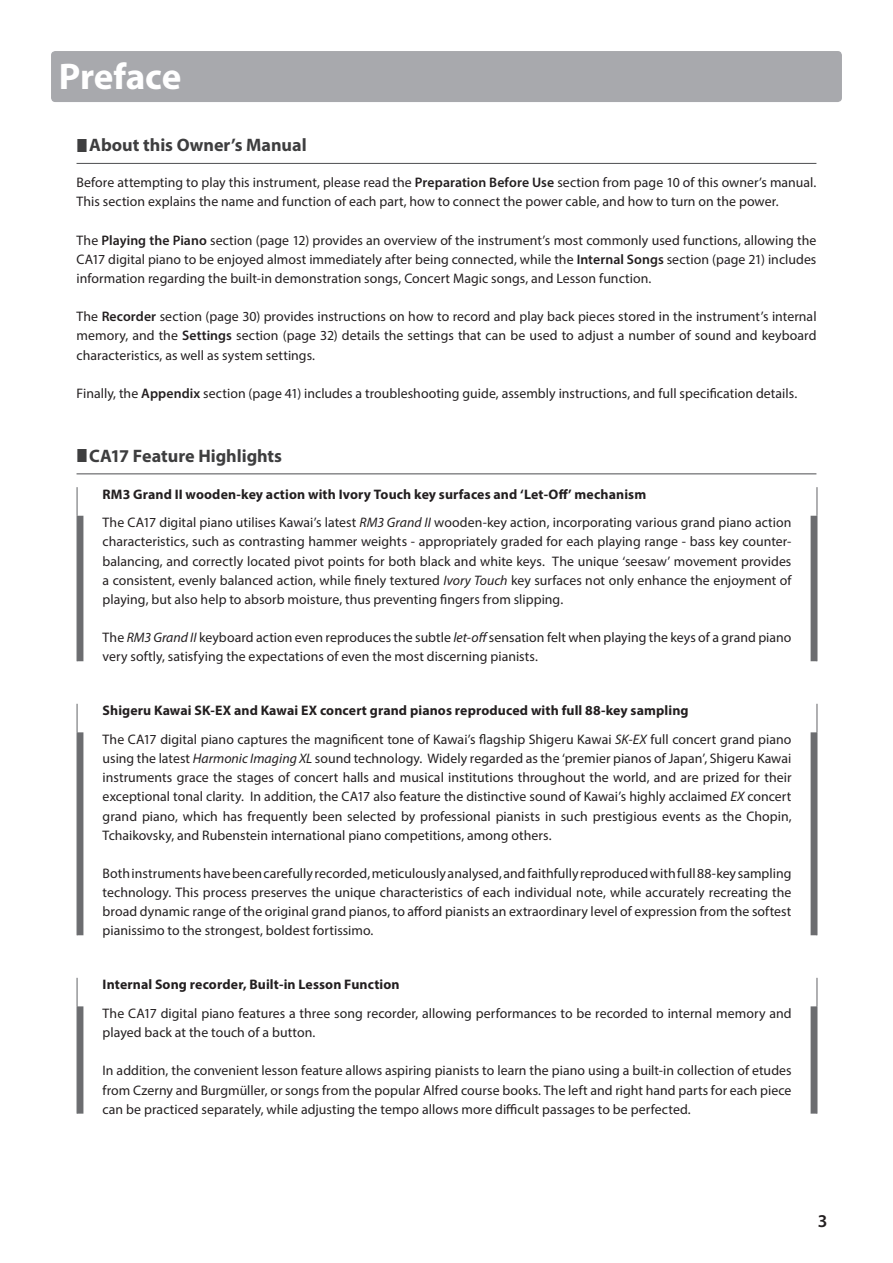
<style>
.page{position:relative;width:893px;height:1263px;background:#fff}
.page>*{position:absolute;margin:0;border:0;box-sizing:border-box;transform-origin:0 0}
.t1{font:700 37.2px "Myriad Pro";letter-spacing:-.01em;color:#fff}
.t2{font:700 18px "Myriad Pro";color:#3e3e3f}
.t3{font:600 18px "Myriad Pro";color:#231f20}
.t4{font:13.8px/19.2px "Myriad Pro";letter-spacing:.005em;color:#231f20;text-align:justify}
.t5{font:700 13.8px "Myriad Pro";letter-spacing:.01em;color:#231f20}
.s1{font-weight:600}
.s2{font-weight:700}
.s3{font-style:italic}
</style>
<div class="page">
<div style="left:51px;top:51px;width:791px;height:51px;background:#a8a9ad;border-radius:4px"></div>
<hr style="left:77px;top:163px;width:739px;height:1px;background:#57585a">
<hr style="left:77px;top:473px;width:739px;height:1px;background:#57585a">
<svg style="left:77px;top:516px;width:740px;height:598px"></svg>
<svg style="left:77px;top:487px;width:1px;height:29px"></svg>
<hr style="left:77px;top:516px;width:1px;height:145px;background:#6c6d70">
<svg style="left:77px;top:704px;width:1px;height:28px"></svg>
<hr style="left:77px;top:732px;width:1px;height:203px;background:#6c6d70">
<svg style="left:77px;top:978px;width:1px;height:28px"></svg>
<hr style="left:77px;top:1006px;width:1px;height:108px;background:#6c6d70">
<svg style="left:816px;top:487px;width:1px;height:29px"></svg>
<hr style="left:816px;top:516px;width:1px;height:145px;background:#6c6d70">
<svg style="left:816px;top:704px;width:1px;height:28px"></svg>
<hr style="left:816px;top:732px;width:1px;height:203px;background:#6c6d70">
<svg style="left:816px;top:978px;width:1px;height:28px"></svg>
<hr style="left:816px;top:1006px;width:1px;height:108px;background:#6c6d70">
<h1 class="t1" style="left:59px;top:52px;width:124px">Preface</h1>
<h2 class="t2" style="left:89px;top:133px;width:219px">About this Owner’s Manual</h2>
<p class="t4" style="left:77px;top:173px;width:741px">Before attempting to play this instrument, please read the <span class="s1">Preparation Before Use</span> section from page 10 of this owner’s manual.<br>This section explains the name and function of each part, how to connect the power cable, and how to turn on the power.</p>
<p class="t4" style="left:77px;top:230px;width:741px">The <span class="s1">Playing the Piano</span> section (page 12) provides an overview of the instrument’s most commonly used functions, allowing the CA17 digital piano to be enjoyed almost immediately after being connected, while the <span class="s1">Internal Songs</span> section (page 21) includes information regarding the built-in demonstration songs, Concert Magic songs, and Lesson function.</p>
<p class="t4" style="left:77px;top:307px;width:742px">The <span class="s1">Recorder</span> section (page 30) provides instructions on how to record and play back pieces stored in the instrument’s internal memory, and the <span class="s1">Settings</span> section (page 32) details the settings that can be used to adjust a number of sound and keyboard characteristics, as well as system settings.</p>
<p class="t4" style="left:77px;top:383px;width:722px">Finally, the <span class="s1">Appendix</span> section (page 41) includes a troubleshooting guide, assembly instructions, and full specification details.</p>
<h2 class="t2" style="left:89px;top:444px;width:194px">CA17 Feature Highlights</h2>
<p class="t4" style="left:103px;top:479px;width:690px;line-height:28.7px"><span class="s2">RM3 Grand II wooden-key action with Ivory Touch key surfaces and ‘Let-Off’ mechanism<br></span>The CA17 digital piano utilises Kawai’s latest <span class="s3">RM3 Grand II</span> wooden-key action, incorporating various grand piano action</p>
<p class="t4" style="left:103px;top:532px;width:690px">characteristics, such as contrasting hammer weights - appropriately graded for each playing range - bass key counter&shy;balancing, and correctly located pivot points for both black and white keys. The unique ‘seesaw’ movement provides a consistent, evenly balanced action, while finely textured <span class="s3">Ivory Touch</span> key surfaces not only enhance the enjoyment of playing, but also help to absorb moisture, thus preventing fingers from slipping.</p>
<p class="t4" style="left:103px;top:628px;width:690px">The <span class="s3">RM3 Grand II</span> keyboard action even reproduces the subtle <span class="s3">let-off</span> sensation felt when playing the keys of a grand piano very softly, satisfying the expectations of even the most discerning pianists.</p>
<p class="t4" style="left:103px;top:696px;width:690px;line-height:28.7px"><span class="s2">Shigeru Kawai SK-EX and Kawai EX concert grand pianos reproduced with full 88-key sampling<br></span>The CA17 digital piano captures the magnificent tone of Kawai’s flagship Shigeru Kawai <span class="s3">SK-EX</span> full concert grand piano</p>
<p class="t4" style="left:103px;top:749px;width:690px">using the latest <span class="s3">Harmonic Imaging XL</span> sound technology. Widely regarded as the ‘premier pianos of Japan’, Shigeru Kawai instruments grace the stages of concert halls and musical institutions throughout the world, and are prized for their exceptional tonal clarity. In addition, the CA17 also feature the distinctive sound of Kawai’s highly acclaimed <span class="s3">EX</span> concert grand piano, which has frequently been selected by professional pianists in such prestigious events as the Chopin, Tchaikovsky, and Rubenstein international piano competitions, among others.</p>
<p class="t4" style="left:103px;top:863px;width:690px">Both instruments have been carefully recorded, meticulously analysed, and faithfully reproduced with full 88-key sampling technology. This process preserves the unique characteristics of each individual note, while accurately recreating the broad dynamic range of the original grand pianos, to afford pianists an extraordinary level of expression from the softest pianissimo to the strongest, boldest fortissimo.</p>
<p class="t5" style="left:103px;top:976px;width:299px">Internal Song recorder, Built-in Lesson Function</p>
<p class="t4" style="left:103px;top:1003px;width:690px">The CA17 digital piano features a three song recorder, allowing performances to be recorded to internal memory and played back at the touch of a button.</p>
<p class="t4" style="left:103px;top:1061px;width:690px">In addition, the convenient lesson feature allows aspiring pianists to learn the piano using a built-in collection of etudes from Czerny and Burgmüller, or songs from the popular Alfred course books. The left and right hand parts for each piece can be practiced separately, while adjusting the tempo allows more difficult passages to be perfected.</p>
<h2 class="t3" style="left:818px;top:1209px;width:11px">3</h2>
</div>
